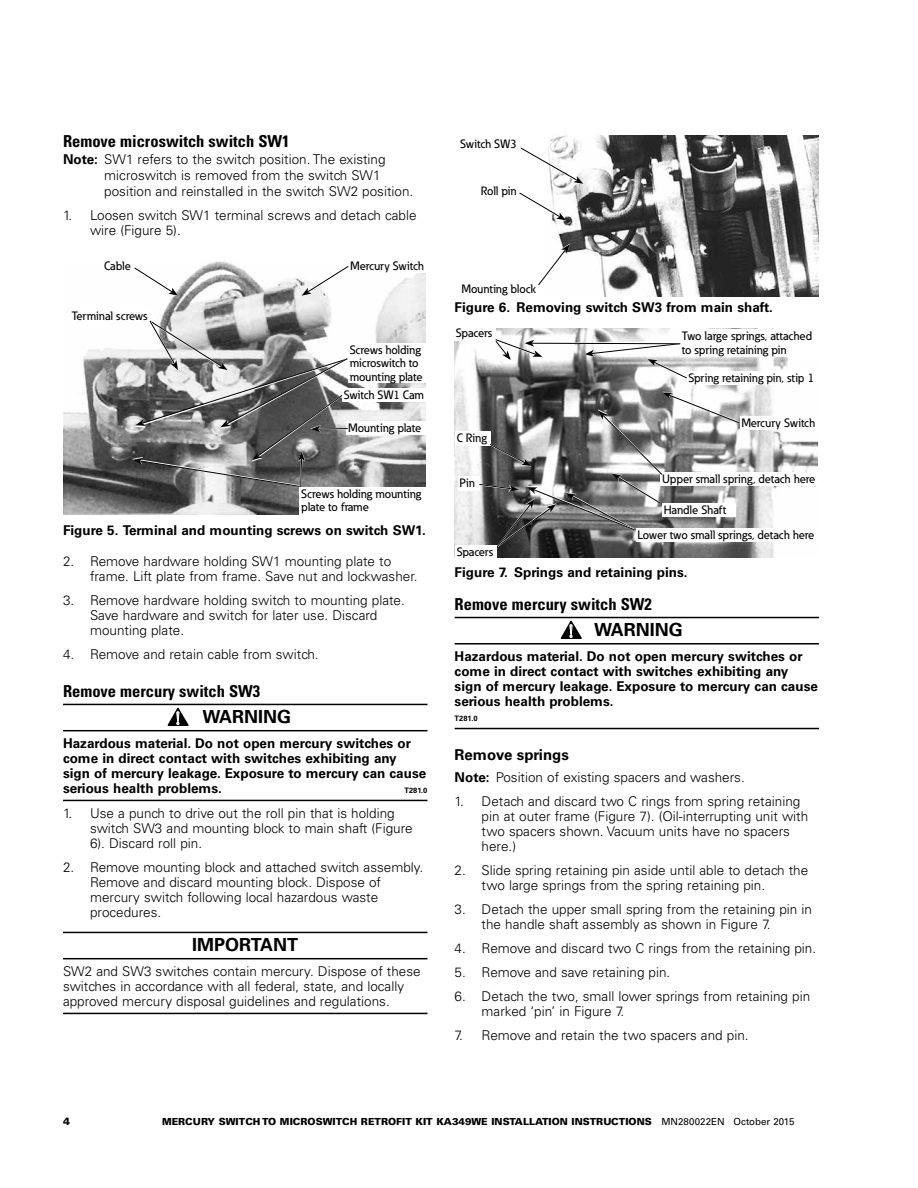
<style>
.page{position:relative;width:918px;height:1188px;background:#fff}
.page>*{position:absolute;margin:0;border:0;box-sizing:border-box;transform-origin:0 0}
.t1{font:700 18px "Univers LT Std";color:#000}
.t2{font:700 17.1px "Arrus BT";color:#fff}
.t3{font:700 condensed 16.5px "Univers LT Std";color:#000}
.t4{font:700 15px "Univers LT Std";color:#000}
.t5{font:300 13.5px/15px "Univers LT Std";color:#000}
.t6{font:700 13.5px/15px "Univers LT Std";color:#000}
.t7{font:500 12px/13.5px "Eaton";color:#000}
.t8{font:900 10.5px "Univers LT Std";color:#000}
.t9{font:900 9.75px "Univers LT Std";color:#000}
.t10{font:700 7.5px "Univers LT Std";color:#000}
.s1{font-weight:700}
.s2{font-weight:400}
</style>
<div class="page">
<hr style="left:63px;top:704px;width:365px;height:1px;background:#000">
<hr style="left:63px;top:730px;width:365px;height:1px;background:#000">
<hr style="left:63px;top:800px;width:365px;height:1px;background:#000">
<hr style="left:63px;top:932px;width:365px;height:1px;background:#000">
<hr style="left:63px;top:958px;width:365px;height:1px;background:#000">
<hr style="left:63px;top:1013px;width:365px;height:1px;background:#000">
<hr style="left:455px;top:617px;width:364px;height:1px;background:#000">
<hr style="left:455px;top:643px;width:364px;height:2px;background:#000">
<hr style="left:455px;top:728px;width:364px;height:1px;background:#000">
<svg style="left:168px;top:708px;width:21px;height:19px"></svg>
<svg style="left:561px;top:621px;width:21px;height:18px"></svg>
<img style="left:63px;top:261px;width:363px;height:253px">
<div style="left:300px;top:487px;width:127px;height:28px;background:#fff"></div>
<div style="left:347px;top:421px;width:79px;height:14px;background:#fff"></div>
<div style="left:342px;top:388px;width:85px;height:14px;background:#fff"></div>
<div style="left:348px;top:343px;width:79px;height:40px;background:#fff"></div>
<div style="left:349px;top:259px;width:78px;height:14px;background:#fff"></div>
<svg style="left:301px;top:264px;width:49px;height:32px"></svg>
<div style="left:103px;top:259px;width:30px;height:14px;background:#fff"></div>
<svg style="left:133px;top:266px;width:45px;height:30px"></svg>
<div style="left:70px;top:309px;width:80px;height:13px;background:#fff"></div>
<svg style="left:132px;top:319px;width:217px;height:169px;background:#898989"></svg>
<img style="left:454px;top:328px;width:363px;height:230px">
<div style="left:636px;top:528px;width:182px;height:14px;background:#fff"></div>
<div style="left:661px;top:473px;width:157px;height:13px;background:#fff"></div>
<div style="left:740px;top:417px;width:78px;height:13px;background:#fff"></div>
<div style="left:687px;top:372px;width:132px;height:13px;background:#fff"></div>
<div style="left:680px;top:330px;width:137px;height:27px;background:#fff"></div>
<div style="left:454px;top:328px;width:42px;height:13px;background:#fff"></div>
<div style="left:455px;top:431px;width:36px;height:15px;background:#fff"></div>
<div style="left:458px;top:476px;width:22px;height:15px;background:#fff"></div>
<div style="left:455px;top:545px;width:42px;height:13px;background:#fff"></div>
<svg style="left:494px;top:338px;width:194px;height:42px"></svg>
<svg style="left:478px;top:392px;width:263px;height:156px"></svg>
<img style="left:550px;top:135px;width:269px;height:162px">
<svg style="left:520px;top:146px;width:64px;height:39px"></svg>
<svg style="left:519px;top:191px;width:47px;height:30px"></svg>
<svg style="left:538px;top:243px;width:32px;height:44px"></svg>
<p class="t3" style="left:63px;top:131px;width:228px">Remove microswitch switch SW1</p>
<p class="t5" style="left:104px;top:152px;width:311px;line-height:15.8px;text-indent:-41px"><span class="s1">NNote:</span> SW1 refers to the switch position. The existing microswitch is removed from the switch SW1 position and reinstalled in the switch SW2 position.</p>
<p class="t5" style="left:90px;top:208px;width:328px;text-indent:-27px">1. Loosen switch SW1 terminal screws and detach cable wire (Figure 5).</p>
<p class="t7" style="left:104px;top:259px;width:28px">Cable</p>
<p class="t7" style="left:350px;top:259px;width:75px">Mercury Switch</p>
<p class="t7" style="left:72px;top:309px;width:77px">Terminal screws</p>
<p class="t7" style="left:350px;top:343px;width:74px">Screws holding microswitch to mounting plate</p>
<p class="t7" style="left:344px;top:388px;width:82px">Switch SW1 Cam</p>
<p class="t7" style="left:348px;top:421px;width:75px">Mounting plate</p>
<p class="t7" style="left:301px;top:487px;width:122px">Screws holding mounting plate to frame</p>
<p class="t6" style="left:63px;top:523px;width:364px">Figure 5. Terminal and mounting screws on switch SW1.</p>
<p class="t5" style="left:90px;top:554px;width:329px;text-indent:-27px">2. Remove hardware holding SW1 mounting plate to frame. Lift plate from frame. Save nut and lockwasher.</p>
<p class="t5" style="left:90px;top:593px;width:316px;text-indent:-27px">3. Remove hardware holding switch to mounting plate.<br>Save hardware and switch for later use. Discard mounting plate.</p>
<p class="t5" style="left:63px;top:647px;width:257px">4. Remove and retain cable from switch.</p>
<p class="t3" style="left:63px;top:681px;width:199px">Remove mercury switch SW3</p>
<h1 class="t1" style="left:203px;top:706px;width:90px">WARNING</h1>
<p class="t6" style="left:63px;top:736px;width:365px">Hazardous material. Do not open mercury switches or come in direct contact with switches exhibiting any sign of mercury leakage. Exposure to mercury can cause serious health problems.</p>
<p class="t2" style="left:175px;top:708px;width:7px">!</p>
<p class="t10" style="left:405px;top:786px;width:24px">T281.0</p>
<p class="t5" style="left:90px;top:806px;width:324px;text-indent:-27px">1. Use a punch to drive out the roll pin that is holding switch SW3 and mounting block to main shaft (Figure<br>6). Discard roll pin.</p>
<p class="t5" style="left:90px;top:860px;width:335px;text-indent:-27px">2. Remove mounting block and attached switch assembly.<br>Remove and discard mounting block. Dispose of mercury switch following local hazardous waste procedures.</p>
<h1 class="t1" style="left:192px;top:934px;width:107px">IMPORTANT</h1>
<p class="t5" style="left:63px;top:964px;width:359px">SW2 and SW3 switches contain mercury. Dispose of these switches in accordance with all federal, state, and locally approved mercury disposal guidelines and regulations.</p>
<p class="t7" style="left:460px;top:137px;width:58px">Switch SW3</p>
<p class="t7" style="left:481px;top:184px;width:37px">Roll pin</p>
<p class="t7" style="left:461px;top:282px;width:76px">Mounting block</p>
<p class="t6" style="left:455px;top:299px;width:320px">Figure 6. Removing switch SW3 from main shaft.</p>
<p class="t7" style="left:456px;top:326px;width:38px">Spacers</p>
<p class="t7" style="left:457px;top:431px;width:32px">C Ring</p>
<p class="t7" style="left:460px;top:476px;width:17px">Pin</p>
<p class="t7" style="left:457px;top:545px;width:38px">Spacers</p>
<p class="t7" style="left:682px;top:329px;width:132px">Two large springs, attached to spring retaining pin</p>
<p class="t7" style="left:688px;top:371px;width:127px">Spring retaining pin, stip 1</p>
<p class="t7" style="left:741px;top:416px;width:75px">Mercury Switch</p>
<p class="t7" style="left:662px;top:472px;width:155px">Upper small spring, detach here</p>
<p class="t7" style="left:664px;top:503px;width:64px">Handle Shaft</p>
<p class="t7" style="left:638px;top:528px;width:178px">Lower two small springs, detach here</p>
<p class="t6" style="left:455px;top:565px;width:235px">Figure 7. Springs and retaining pins.</p>
<p class="t3" style="left:455px;top:594px;width:199px">Remove mercury switch SW2</p>
<h1 class="t1" style="left:594px;top:619px;width:90px">WARNING</h1>
<p class="t6" style="left:455px;top:649px;width:365px">Hazardous material. Do not open mercury switches or come in direct contact with switches exhibiting any sign of mercury leakage. Exposure to mercury can cause serious health problems.</p>
<p class="t10" style="left:455px;top:714px;width:24px">T281.0</p>
<p class="t4" style="left:455px;top:746px;width:116px">Remove springs</p>
<p class="t5" style="left:455px;top:770px;width:292px"><span class="s1">NNote:</span> Position of existing spacers and washers.</p>
<p class="t5" style="left:482px;top:794px;width:328px;text-indent:-27px">1. Detach and discard two C rings from spring retaining pin at outer frame (Figure 7). (Oil-interrupting unit with two spacers shown. Vacuum units have no spacers here.)</p>
<p class="t5" style="left:482px;top:863px;width:328px;text-indent:-27px">2. Slide spring retaining pin aside until able to detach the two large springs from the spring retaining pin.</p>
<p class="t5" style="left:482px;top:902px;width:332px;text-indent:-27px">3. Detach the upper small spring from the retaining pin in the handle shaft assembly as shown in Figure 7.</p>
<p class="t5" style="left:455px;top:941px;width:363px">4. Remove and discard two C rings from the retaining pin.</p>
<p class="t5" style="left:455px;top:965px;width:217px">5. Remove and save retaining pin.</p>
<p class="t5" style="left:482px;top:989px;width:330px;text-indent:-27px">6. Detach the two, small lower springs from retaining pin marked ‘pin’ in Figure 7.</p>
<p class="t5" style="left:455px;top:1028px;width:295px">7. Remove and retain the two spacers and pin.</p>
<p class="t2" style="left:568px;top:621px;width:7px">!</p>
<p class="t8" style="left:63px;top:1115px;width:9px">4</p>
<p class="t9" style="left:162px;top:1115px;width:634px">MERCURY SWITCH TO MICROSWITCH RETROFIT KIT KA349WE INSTALLATION INSTRUCTIONS <span class="s2">MN280022EN October 2015</span></p>
</div>
